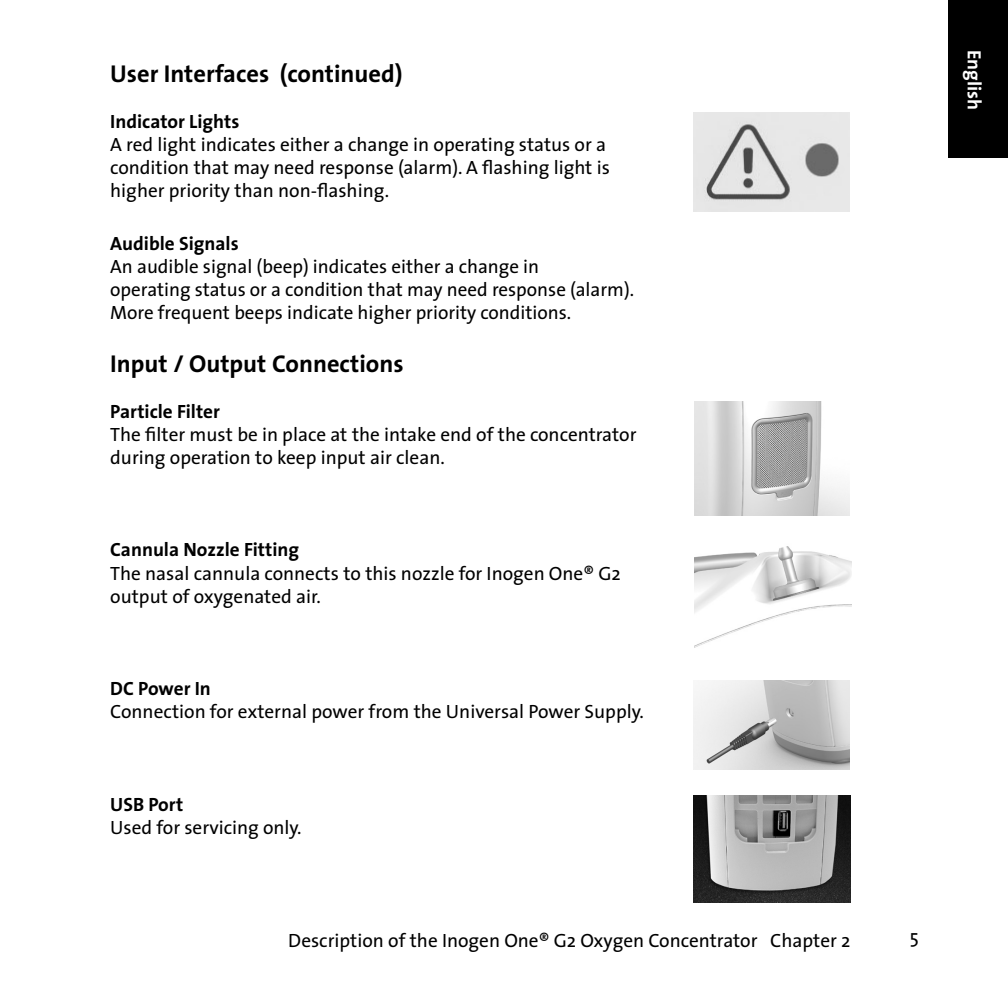
<style>
.page{position:relative;width:1008px;height:1008px;background:#fff}
.page>*{position:absolute;margin:0;border:0;box-sizing:border-box;transform-origin:0 0}
.t1{font:700 24.5px "The Sans";color:#000}
.t2{font:19.25px/23.1px "The Sans";color:#000}
.t3{font:700 19.25px "The Sans";color:#000}
.t4{font:700 19.25px "The Sans";color:#fff}
</style>
<div class="page">
<img style="left:693px;top:113px;width:157px;height:98px">
<img style="left:694px;top:401px;width:156px;height:115px">
<img style="left:694px;top:546px;width:157px;height:102px">
<img style="left:693px;top:681px;width:157px;height:88px">
<div style="left:948px;top:0;width:60px;height:158px;background:#000"></div>
<img style="left:694px;top:795px;width:156px;height:107px">
<p class="t1" style="left:110px;top:53px;width:294px">User Interfaces (continued)</p>
<p class="t3" style="left:110px;top:105px;width:131px">Indicator Lights</p>
<p class="t2" style="left:110px;top:133px;width:501px">A red light indicates either a change in operating status or a condition that may need response (alarm). A flashing light is higher priority than non-flashing.</p>
<p class="t3" style="left:110px;top:227px;width:130px">Audible Signals</p>
<p class="t2" style="left:110px;top:254px;width:525px">An audible signal (beep) indicates either a change in<br>operating status or a condition that may need response (alarm).<br>More frequent beeps indicate higher priority conditions.</p>
<p class="t1" style="left:110px;top:343px;width:295px">Input / Output Connections</p>
<p class="t3" style="left:110px;top:395px;width:111px">Particle Filter</p>
<p class="t2" style="left:110px;top:422px;width:528px">The filter must be in place at the intake end of the concentrator during operation to keep input air clean.</p>
<p class="t3" style="left:110px;top:534px;width:190px">Cannula Nozzle Fitting</p>
<p class="t2" style="left:110px;top:561px;width:512px">The nasal cannula connects to this nozzle for Inogen One® G2 output of oxygenated air.</p>
<p class="t3" style="left:110px;top:672px;width:102px">DC Power In</p>
<p class="t2" style="left:110px;top:700px;width:535px">Connection for external power from the Universal Power Supply.</p>
<p class="t3" style="left:110px;top:788px;width:75px">USB Port</p>
<p class="t2" style="left:110px;top:815px;width:193px">Used for servicing only.</p>
<p class="t2" style="left:288px;top:928px;width:564px">Description of the Inogen One® G2 Oxygen Concentrator Chapter 2</p>
<p class="t2" style="left:910px;top:925px;width:10px">5</p>
<p class="t4" style="left:990px;top:50px;width:62px;rotate:90deg">English</p>
</div>
